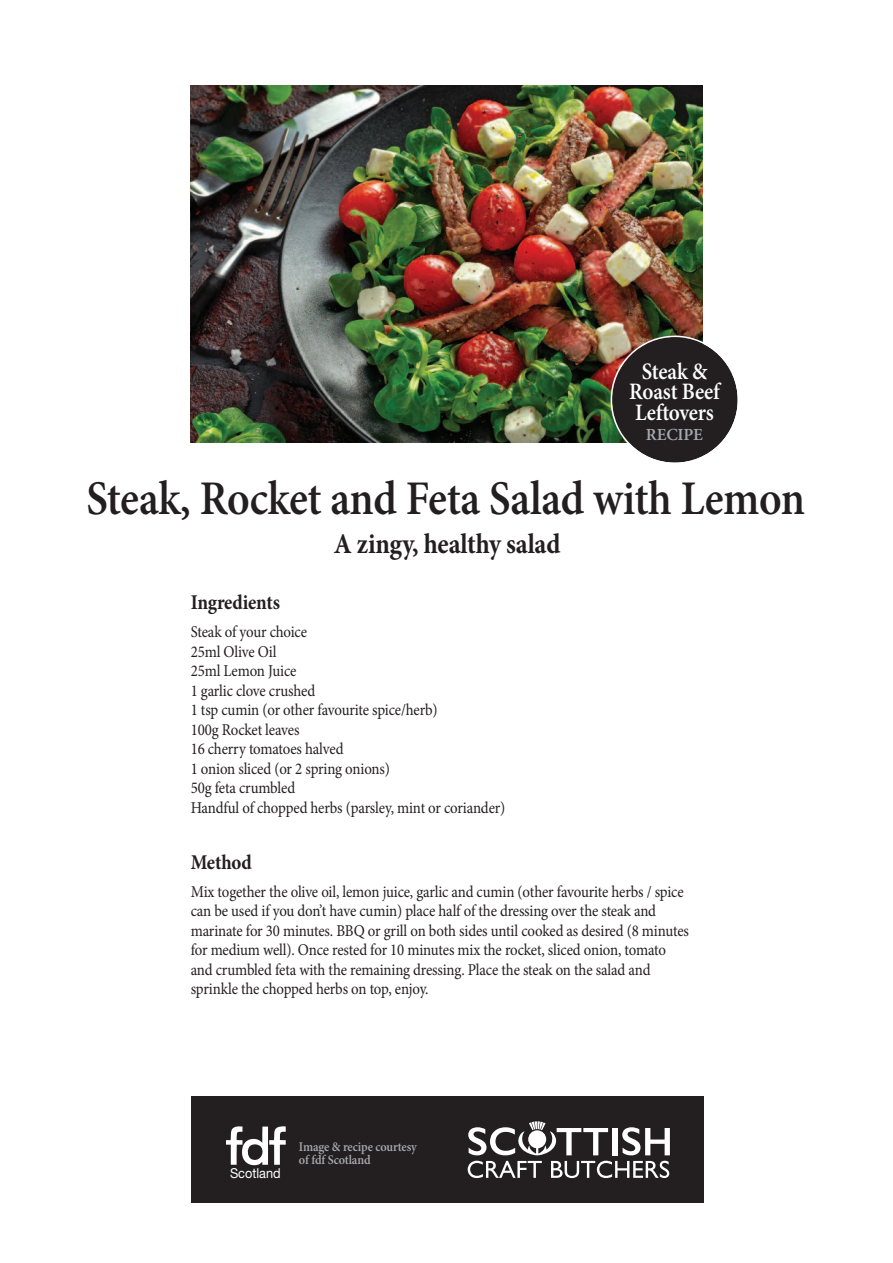
<style>
.page{position:relative;width:893px;height:1263px;background:#fff}
.page>*{position:absolute;margin:0;border:0;box-sizing:border-box;transform-origin:0 0}
.t1{font:600 48.45px "Minion Pro";letter-spacing:-.01em;color:#231f20;scale:.9 1}
.t2{font:700 28.5px "Minion Pro";letter-spacing:-.01em;color:#231f20;scale:.9 1}
.t3{font:600 23.55px/20.1px "Minion Pro";letter-spacing:-.015em;color:#fff;text-align:center;scale:.9 1}
.t4{font:700 21px "Minion Pro";letter-spacing:-.01em;color:#231f20;scale:.9 1}
.t5{font:600 16.95px "Minion Pro";letter-spacing:-.01em;color:#a8a9ad}
.t6{font:16.5px/19.5px "Minion Pro";letter-spacing:-.01em;color:#231f20;scale:.9 1}
.t7{font:13.65px "Helvetica Neue";color:#fff;scale:.93 1}
.t8{font:600 13.2px/13.2px "Minion Pro";letter-spacing:-.01em;color:#a8a9ad;scale:.92 1}
</style>
<div class="page">
<img style="left:190px;top:85px;width:512px;height:357px">
<svg style="left:611px;top:336px;width:127px;height:127px"></svg>
<div style="left:192px;top:1096px;width:512px;height:106px;background:#231f20"></div>
<svg style="left:468px;top:1161px;width:74px;height:17px"></svg>
<svg style="left:551px;top:1161px;width:118px;height:17px"></svg>
<svg style="left:468px;top:1121px;width:140px;height:34px"></svg>
<div style="left:612px;top:1128px;width:5px;height:27px;background:#fff"></div>
<svg style="left:622px;top:1127px;width:48px;height:28px"></svg>
<svg style="left:226px;top:1126px;width:60px;height:40px"></svg>
<h3 class="t3" style="left:629px;top:364px;width:102px">Steak &amp;<br>Roast Beef<br>Leftovers</h3>
<p class="t5" style="left:646px;top:428px;width:59px">RECIPE</p>
<h1 class="t1" style="left:86px;top:480px;width:800px">Steak, Rocket and Feta Salad with Lemon</h1>
<h2 class="t2" style="left:334px;top:533px;width:253px">A zingy, healthy salad</h2>
<p class="t4" style="left:191px;top:595px;width:101px">Ingredients</p>
<p class="t6" style="left:191px;top:624px;width:351px">Steak of your choice<br>25ml Olive Oil<br>25ml Lemon Juice<br>1 garlic clove crushed<br>1 tsp cumin (or other favourite spice/herb)<br>100g Rocket leaves<br>16 cherry tomatoes halved<br>1 onion sliced (or 2 spring onions)<br>50g feta crumbled<br>Handful of chopped herbs (parsley, mint or coriander)</p>
<p class="t4" style="left:191px;top:854px;width:69px">Method</p>
<p class="t6" style="left:191px;top:883px;width:555px">Mix together the olive oil, lemon juice, garlic and cumin (other favourite herbs / spice can be used if you don’t have cumin) place half of the dressing over the steak and marinate for 30 minutes. BBQ or grill on both sides until cooked as desired (8 minutes for medium well). Once rested for 10 minutes mix the rocket, sliced onion, tomato and crumbled feta with the remaining dressing. Place the steak on the salad and sprinkle the chopped herbs on top, enjoy.</p>
<p class="t7" style="left:230px;top:1165px;width:56px">Scotland</p>
<p class="t8" style="left:299px;top:1141px;width:130px">Image &amp; recipe courtesy of fdf Scotland</p>
</div>
